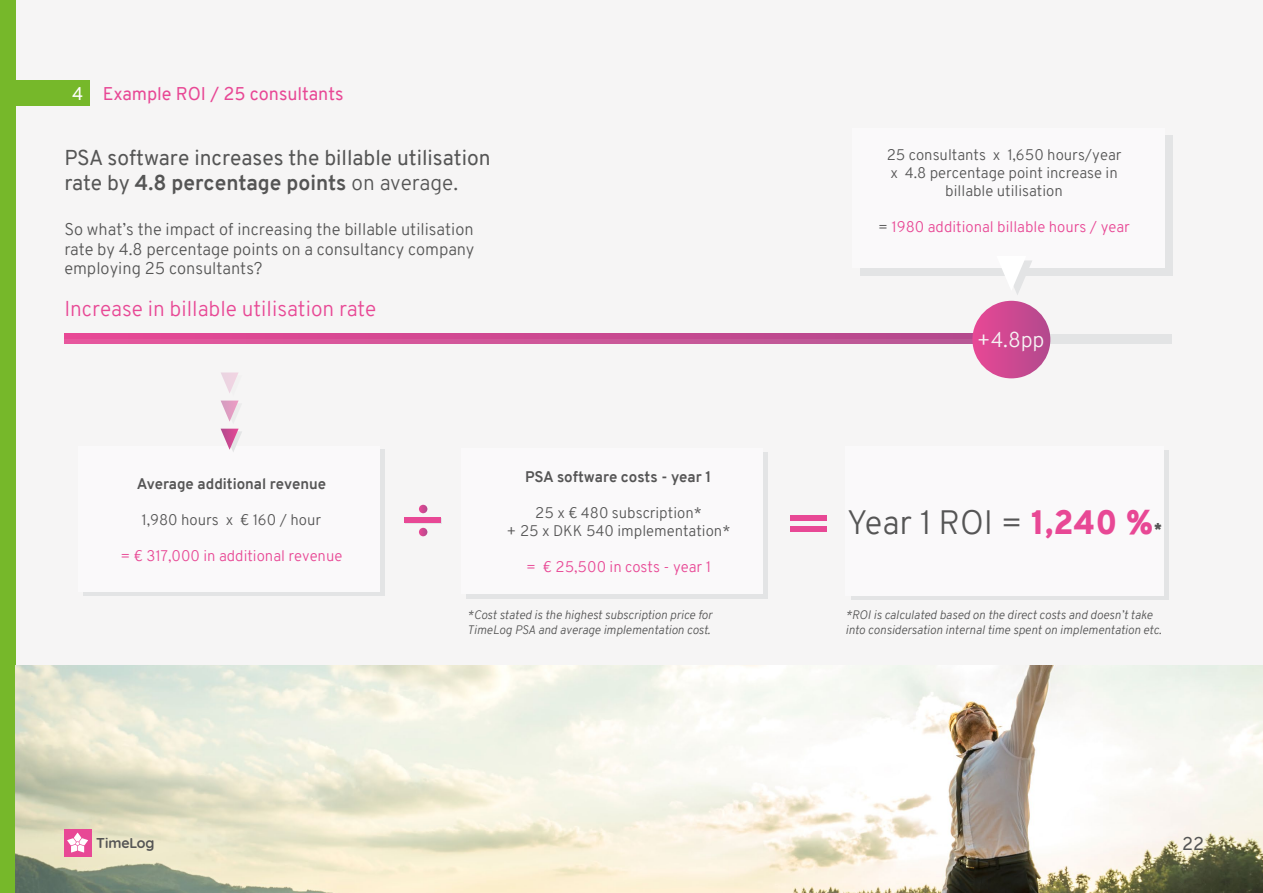
<style>
.page{position:relative;width:1263px;height:893px;background:#f6f5f5}
.page>*{position:absolute;margin:0;border:0;box-sizing:border-box;transform-origin:0 0}
.t1{font:300 33px "Overpass";color:#555}
.t2{font:21px/25.2px "Overpass";color:#555}
.t3{font:300 21px "Overpass";color:#e84895}
.t4{font:300 21px "Overpass";color:#f6f5f5}
.t5{font:18px "Overpass";color:#e84895}
.t6{font:18px "Overpass";color:#555}
.t7{font:18px "Overpass";color:#fff}
.t8{font:300 16.5px/19.8px "Overpass";color:#555;text-align:justify}
.t9{font:300 15px/18px "Overpass";color:#555;text-align:center}
.t10{font:300 15px "Overpass";color:#e84895}
.t11{font:700 15px "Overpass";color:#555}
.t12{font:700 14.25px "Quicksand";letter-spacing:-.005em;color:#555}
.t13{font:italic 300 12px/14.4px "Overpass";color:#555}
.s1{font-weight:700}
.s2{font-weight:300}
.s3{color:#555}
.s4{font-weight:900;color:#e84895}
.s5{font-weight:900;font-size:15px}
</style>
<div class="page">
<div style="left:0;top:0;width:16px;height:893px;background:#76b82a"></div>
<div style="left:0;top:80px;width:90px;height:26px;background:#76b82a"></div>
<div style="left:467px;top:452px;width:301px;height:146px;background:#e3e4e5"></div>
<div style="left:462px;top:449px;width:301px;height:145px;background:#faf9fa"></div>
<img style="left:16px;top:665px;width:1247px;height:228px">
<div style="left:83px;top:449px;width:301px;height:147px;background:#e3e4e5"></div>
<div style="left:78px;top:446px;width:301px;height:146px;background:#faf9fa"></div>
<div style="left:65px;top:334px;width:1107px;height:10px;background:#e3e4e5"></div>
<svg style="left:65px;top:339px;width:907px;height:5px;background:#cf5799"></svg>
<svg style="left:65px;top:334px;width:907px;height:5px;background:#cd4891"></svg>
<div style="left:972px;top:301px;width:78px;height:77px;background:linear-gradient(to right,#e94e98,#b3478c);border-radius:39px"></div>
<div style="left:860px;top:135px;width:312px;height:140px;background:#e3e4e5"></div>
<div style="left:852px;top:128px;width:312px;height:139px;background:#faf9fa"></div>
<svg style="left:996px;top:260px;width:36px;height:35px"></svg>
<div style="left:851px;top:450px;width:318px;height:150px;background:#e3e4e5"></div>
<div style="left:845px;top:446px;width:319px;height:150px;background:#faf9fa"></div>
<svg style="left:221px;top:372px;width:21px;height:80px"></svg>
<svg style="left:419px;top:528px;width:8px;height:8px"></svg>
<div style="left:791px;top:526px;width:36px;height:6px;background:#e84895"></div>
<div style="left:790px;top:526px;width:36px;height:6px;background:#e84895"></div>
<div style="left:791px;top:515px;width:36px;height:6px;background:#e84895"></div>
<div style="left:790px;top:515px;width:36px;height:6px;background:#e84895"></div>
<div style="left:405px;top:518px;width:36px;height:6px;background:#e3e4e5"></div>
<div style="left:405px;top:517px;width:36px;height:6px;background:#e84895"></div>
<svg style="left:419px;top:505px;width:8px;height:8px"></svg>
<div style="left:64px;top:829px;width:27px;height:28px;background:#e84895"></div>
<svg style="left:67px;top:833px;width:21px;height:19px"></svg>
<h3 class="t7" style="left:72px;top:81px;width:13px">4</h3>
<h3 class="t5" style="left:103px;top:81px;width:242px">Example ROI / 25 consultants</h3>
<h2 class="t2" style="left:64px;top:145px;width:428px">PSA software increases the billable utilisation rate by <span class="s1">4.8 percentage points</span> <span class="s2">on average.</span></h2>
<h3 class="t8" style="left:64px;top:219px;width:412px">So what’s the impact of increasing the billable utilisation rate by 4.8 percentage points on a consultancy company employing 25 consultants?</h3>
<h2 class="t3" style="left:64px;top:294px;width:313px">Increase in billable utilisation rate</h2>
<p class="t11" style="left:137px;top:473px;width:191px">Average additional revenue</p>
<p class="t9" style="left:142px;top:511px;width:181px">1,980 hours x € 160 / hour</p>
<p class="t10" style="left:120px;top:545px;width:223px">= € 317,000 in additional revenue</p>
<p class="t11" style="left:525px;top:466px;width:188px">PSA software costs - year 1</p>
<p class="t9" style="left:507px;top:504px;width:225px">25 x € 480 subscription*<br>+ 25 x DKK 540 implementation*</p>
<p class="t10" style="left:526px;top:556px;width:186px">= € 25,500 in costs - year 1</p>
<p class="t13" style="left:467px;top:608px;width:246px">*Cost stated is the highest subscription price for<br>TimeLog PSA and average implementation cost.</p>
<p class="t9" style="left:887px;top:146px;width:236px">25 consultants x 1,650 hours/year x 4.8 percentage point increase in billable utilisation</p>
<p class="t10" style="left:878px;top:216px;width:253px"><span class="s3">=</span> 1980 additional billable hours / year</p>
<h2 class="t4" style="left:977px;top:325px;width:69px">+4.8pp</h2>
<h1 class="t1" style="left:847px;top:499px;width:316px">Year 1 ROI = <span class="s4">1,240 %</span><span class="s5">*</span></h1>
<p class="t13" style="left:845px;top:608px;width:318px">*ROI is calculated based on the direct costs and doesn’t take into considersation internal time spent on implementation etc.</p>
<p class="t12" style="left:96px;top:831px;width:60px">TimeLog</p>
<h3 class="t6" style="left:1182px;top:831px;width:24px">22</h3>
</div>
